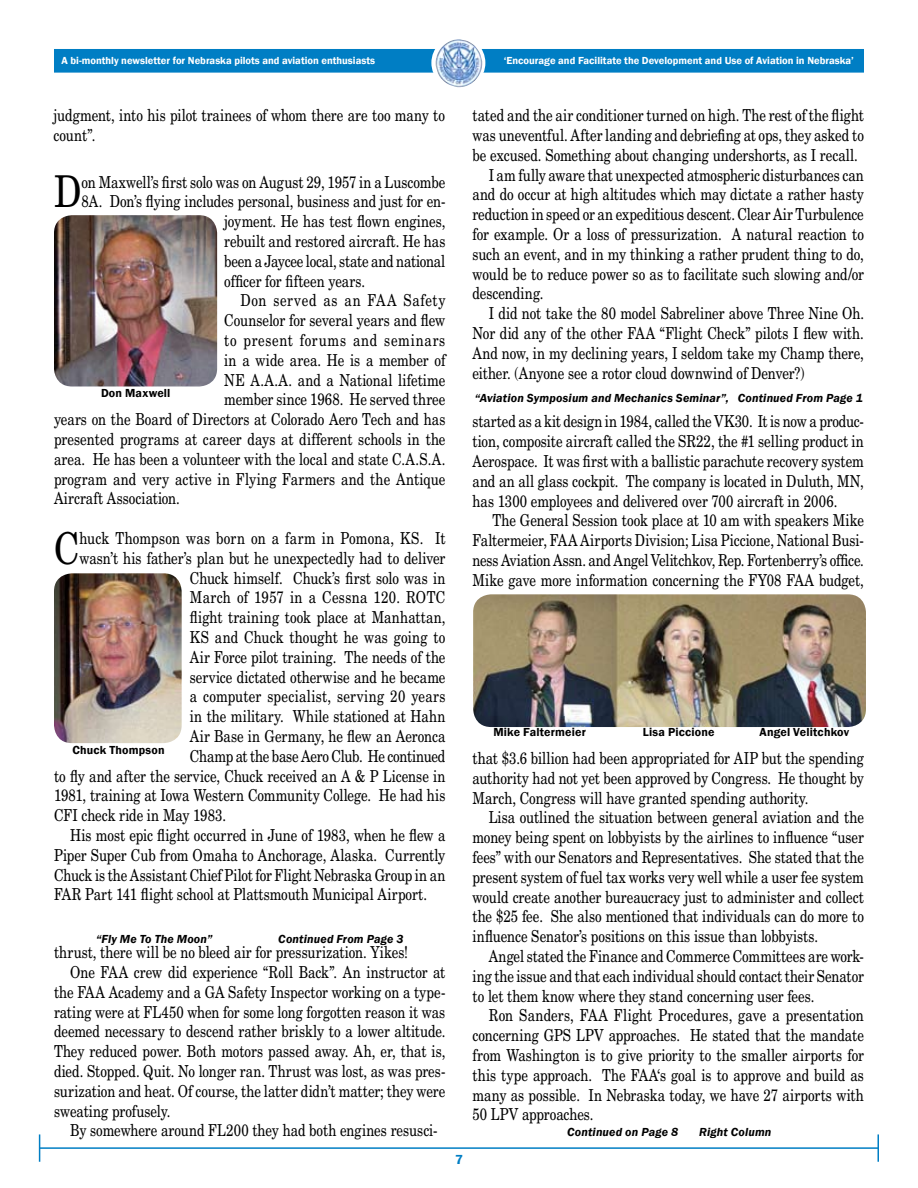
<style>
.page{position:relative;width:918px;height:1188px;background:#fff}
.page>*{position:absolute;margin:0;border:0;box-sizing:border-box;transform-origin:0 0}
.t1{font:43.95px "New Century Schlbk";color:#000;scale:.8 1}
.t2{font:16.5px/19.8px "New Century Schlbk";color:#000;text-align:justify;scale:.8 1}
.t3{font:16.5px "New Century Schlbk";letter-spacing:.05em;color:#000;scale:.8 1}
.t4{font:16.5px "New Century Schlbk";letter-spacing:.02em;color:#000;scale:.8 1}
.t5{font:16.5px "New Century Schlbk";letter-spacing:-.02em;color:#000;scale:.8 1}
.t6{font:16.5px "New Century Schlbk";letter-spacing:.025em;color:#000;scale:.8 1}
.t7{font:italic 600 12px "Franklin Gothic";letter-spacing:.015em;color:#000}
.t8{font:600 12px "Franklin Gothic";letter-spacing:.015em;color:#000}
.t9{font:600 10.5px "Franklin Gothic";color:#fff}
</style>
<div class="page">
<hr style="left:40px;top:1147px;width:838px;height:2px;background:#007ec4">
<svg style="left:39px;top:1134px;width:1px;height:28px"></svg>
<hr style="left:877px;top:1134px;width:2px;height:28px;background:#007ec4">
<div style="left:55px;top:50px;width:808px;height:22px;background:#007ec4"></div>
<div style="left:54px;top:49px;width:810px;height:24px;border:2px solid #007ec4"></div>
<div style="left:431px;top:36px;width:54px;height:54px;border:2px solid #fff;border-radius:50%"></div>
<img style="left:436px;top:39px;width:46px;height:48px">
<img style="left:54px;top:215px;width:163px;height:171px;border-radius:18px">
<img style="left:54px;top:573px;width:128px;height:170px;border-radius:18px">
<img style="left:473px;top:594px;width:393px;height:133px;border-radius:18px">
<p class="t9" style="left:62px;top:54px;width:315px">A bi-monthly newsletter for Nebraska pilots and aviation enthusiasts</p>
<p class="t9" style="left:504px;top:54px;width:352px">‘Encourage and Facilitate the Development and Use of Aviation in Nebraska’</p>
<p class="t2" style="left:54px;top:105px;width:491px">judgment, into his pilot trainees of whom there are too many to count”.</p>
<h1 class="t1" style="left:54px;top:165px;width:36px">D</h1>
<p class="t2" style="left:81px;top:172px;width:457px">on Maxwell’s first solo was on August 29, 1957 in a Luscombe</p>
<p class="t2" style="left:81px;top:192px;width:457px">8A. Don’s flying includes personal, business and just for en-</p>
<p class="t2" style="left:224px;top:211px;width:278px">joyment. He has test flown engines,</p>
<p class="t2" style="left:224px;top:231px;width:278px">rebuilt and restored aircraft. He has</p>
<p class="t2" style="left:224px;top:251px;width:278px">been a Jaycee local, state and national</p>
<p class="t2" style="left:224px;top:271px;width:178px">officer for fifteen years.</p>
<p class="t3" style="left:240px;top:291px;width:258px">Don served as an FAA Safety</p>
<p class="t2" style="left:224px;top:310px;width:278px">Counselor for several years and flew</p>
<p class="t3" style="left:224px;top:330px;width:278px">to present forums and seminars</p>
<p class="t2" style="left:224px;top:350px;width:278px">in a wide area. He is a member of</p>
<p class="t2" style="left:224px;top:370px;width:278px">NE A.A.A. and a National lifetime</p>
<p class="t2" style="left:224px;top:390px;width:278px">member since 1968. He served three</p>
<p class="t2" style="left:54px;top:409px;width:491px">years on the Board of Directors at Colorado Aero Tech and has</p>
<p class="t2" style="left:54px;top:429px;width:491px">presented programs at career days at different schools in the</p>
<p class="t2" style="left:54px;top:449px;width:491px">area. He has been a volunteer with the local and state C.A.S.A.</p>
<p class="t2" style="left:54px;top:469px;width:491px">program and very active in Flying Farmers and the Antique</p>
<p class="t2" style="left:54px;top:489px;width:159px">Aircraft Association.</p>
<h1 class="t1" style="left:54px;top:521px;width:33px">C</h1>
<p class="t2" style="left:79px;top:528px;width:459px">huck Thompson was born on a farm in Pomona, KS. It</p>
<p class="t8" style="left:101px;top:385px;width:71px">Don Maxwell</p>
<p class="t2" style="left:79px;top:548px;width:459px">wasn’t his father’s plan but he unexpectedly had to deliver</p>
<p class="t2" style="left:190px;top:568px;width:321px">Chuck himself. Chuck’s first solo was in</p>
<p class="t6" style="left:190px;top:588px;width:321px">March of 1957 in a Cessna 120. ROTC</p>
<p class="t2" style="left:190px;top:607px;width:321px">flight training took place at Manhattan,</p>
<p class="t2" style="left:190px;top:627px;width:321px">KS and Chuck thought he was going to</p>
<p class="t2" style="left:190px;top:647px;width:321px">Air Force pilot training. The needs of the</p>
<p class="t2" style="left:190px;top:667px;width:321px">service dictated otherwise and he became</p>
<p class="t4" style="left:190px;top:687px;width:321px">a computer specialist, serving 20 years</p>
<p class="t2" style="left:190px;top:706px;width:321px">in the military. While stationed at Hahn</p>
<p class="t2" style="left:190px;top:726px;width:321px">Air Base in Germany, he flew an Aeronca</p>
<p class="t5" style="left:190px;top:746px;width:321px">Champ at the base Aero Club. He continued</p>
<p class="t2" style="left:54px;top:766px;width:491px">to fly and after the service, Chuck received an A &amp; P License in</p>
<p class="t2" style="left:54px;top:786px;width:491px">1981, training at Iowa Western Community College. He had his</p>
<p class="t2" style="left:54px;top:805px;width:217px">CFI check ride in May 1983.</p>
<p class="t2" style="left:70px;top:825px;width:471px">His most epic flight occurred in June of 1983, when he flew a</p>
<p class="t2" style="left:54px;top:845px;width:491px">Piper Super Cub from Omaha to Anchorage, Alaska. Currently</p>
<p class="t2" style="left:54px;top:865px;width:491px">Chuck is the Assistant Chief Pilot for Flight Nebraska Group in an</p>
<p class="t2" style="left:54px;top:885px;width:468px">FAR Part 141 flight school at Plattsmouth Municipal Airport.</p>
<p class="t8" style="left:72px;top:742px;width:94px">Chuck Thompson</p>
<p class="t7" style="left:96px;top:931px;width:118px">“Fly Me To The Moon”</p>
<p class="t7" style="left:278px;top:931px;width:127px">Continued From Page 3</p>
<p class="t2" style="left:54px;top:942px;width:444px">thrust, there will be no bleed air for pressurization. Yikes!</p>
<p class="t2" style="left:70px;top:962px;width:471px">One FAA crew did experience “Roll Back”. An instructor at</p>
<p class="t2" style="left:54px;top:982px;width:491px">the FAA Academy and a GA Safety Inspector working on a type-</p>
<p class="t2" style="left:54px;top:1002px;width:491px">rating were at FL450 when for some long forgotten reason it was</p>
<p class="t2" style="left:54px;top:1022px;width:491px">deemed necessary to descend rather briskly to a lower altitude.</p>
<p class="t2" style="left:54px;top:1041px;width:491px">They reduced power. Both motors passed away. Ah, er, that is,</p>
<p class="t2" style="left:54px;top:1061px;width:491px">died. Stopped. Quit. No longer ran. Thrust was lost, as was pres-</p>
<p class="t2" style="left:54px;top:1081px;width:491px">surization and heat. Of course, the latter didn’t matter; they were</p>
<p class="t2" style="left:54px;top:1101px;width:147px">sweating profusely.</p>
<p class="t2" style="left:70px;top:1121px;width:461px">By somewhere around FL200 they had both engines resusci-</p>
<p class="t2" style="left:472px;top:105px;width:491px">tated and the air conditioner turned on high. The rest of the flight</p>
<p class="t2" style="left:472px;top:125px;width:491px">was uneventful. After landing and debriefing at ops, they asked to</p>
<p class="t2" style="left:472px;top:145px;width:483px">be excused. Something about changing undershorts, as I recall.</p>
<p class="t2" style="left:489px;top:165px;width:471px">I am fully aware that unexpected atmospheric disturbances can</p>
<p class="t2" style="left:472px;top:185px;width:491px">and do occur at high altitudes which may dictate a rather hasty</p>
<p class="t2" style="left:472px;top:204px;width:491px">reduction in speed or an expeditious descent. Clear Air Turbulence</p>
<p class="t2" style="left:472px;top:224px;width:491px">for example. Or a loss of pressurization. A natural reaction to</p>
<p class="t2" style="left:472px;top:244px;width:491px">such an event, and in my thinking a rather prudent thing to do,</p>
<p class="t2" style="left:472px;top:264px;width:491px">would be to reduce power so as to facilitate such slowing and/or</p>
<p class="t2" style="left:472px;top:284px;width:90px">descending.</p>
<p class="t2" style="left:489px;top:303px;width:471px">I did not take the 80 model Sabreliner above Three Nine Oh.</p>
<p class="t2" style="left:472px;top:323px;width:491px">Nor did any of the other FAA “Flight Check” pilots I flew with.</p>
<p class="t2" style="left:472px;top:343px;width:491px">And now, in my declining years, I seldom take my Champ there,</p>
<p class="t2" style="left:472px;top:363px;width:417px">either. (Anyone see a rotor cloud downwind of Denver?)</p>
<p class="t2" style="left:472px;top:412px;width:491px">started as a kit design in 1984, called the VK30. It is now a produc&shy;tion, composite aircraft called the SR22, the #1 selling product in Aerospace. It was first with a ballistic parachute recovery system and an all glass cockpit. The company is located in Duluth, MN, has 1300 employees and delivered over 700 aircraft in 2006.</p>
<p class="t2" style="left:472px;top:511px;width:491px;text-indent:20px">The General Session took place at 10 am with speakers Mike Faltermeier, FAA Airports Division; Lisa Piccione, National Busi&shy;ness Aviation Assn. and Angel Velitchkov, Rep. Fortenberry’s office.<br>Mike gave more information concerning the FY08 FAA budget,</p>
<p class="t7" style="left:475px;top:390px;width:390px">“Aviation Symposium and Mechanics Seminar”, Continued From Page 1</p>
<p class="t8" style="left:494px;top:725px;width:94px">Mike Faltermeier</p>
<p class="t8" style="left:643px;top:725px;width:73px">Lisa Piccione</p>
<p class="t8" style="left:760px;top:725px;width:91px">Angel Velitchkov</p>
<p class="t2" style="left:472px;top:748px;width:491px">that $3.6 billion had been appropriated for AIP but the spending authority had not yet been approved by Congress. He thought by March, Congress will have granted spending authority.</p>
<p class="t2" style="left:472px;top:808px;width:491px;text-indent:16px">Lisa outlined the situation between general aviation and the money being spent on lobbyists by the airlines to influence “user fees” with our Senators and Representatives. She stated that the present system of fuel tax works very well while a user fee system would create another bureaucracy just to administer and collect the $25 fee. She also mentioned that individuals can do more to influence Senator’s positions on this issue than lobbyists.</p>
<p class="t2" style="left:472px;top:946px;width:491px;text-indent:16px">Angel stated the Finance and Commerce Committees are work&shy;ing the issue and that each individual should contact their Senator to let them know where they stand concerning user fees.</p>
<p class="t2" style="left:472px;top:1006px;width:491px;text-indent:16px">Ron Sanders, FAA Flight Procedures, gave a presentation concerning GPS LPV approaches. He stated that the mandate from Washington is to give priority to the smaller airports for this type approach. The FAA‘s goal is to approve and build as many as possible. In Nebraska today, we have 27 airports with 50 LPV approaches.</p>
<p class="t7" style="left:567px;top:1124px;width:112px">Continued on Page 8</p>
<p class="t7" style="left:699px;top:1124px;width:74px">Right Column</p>
</div>
